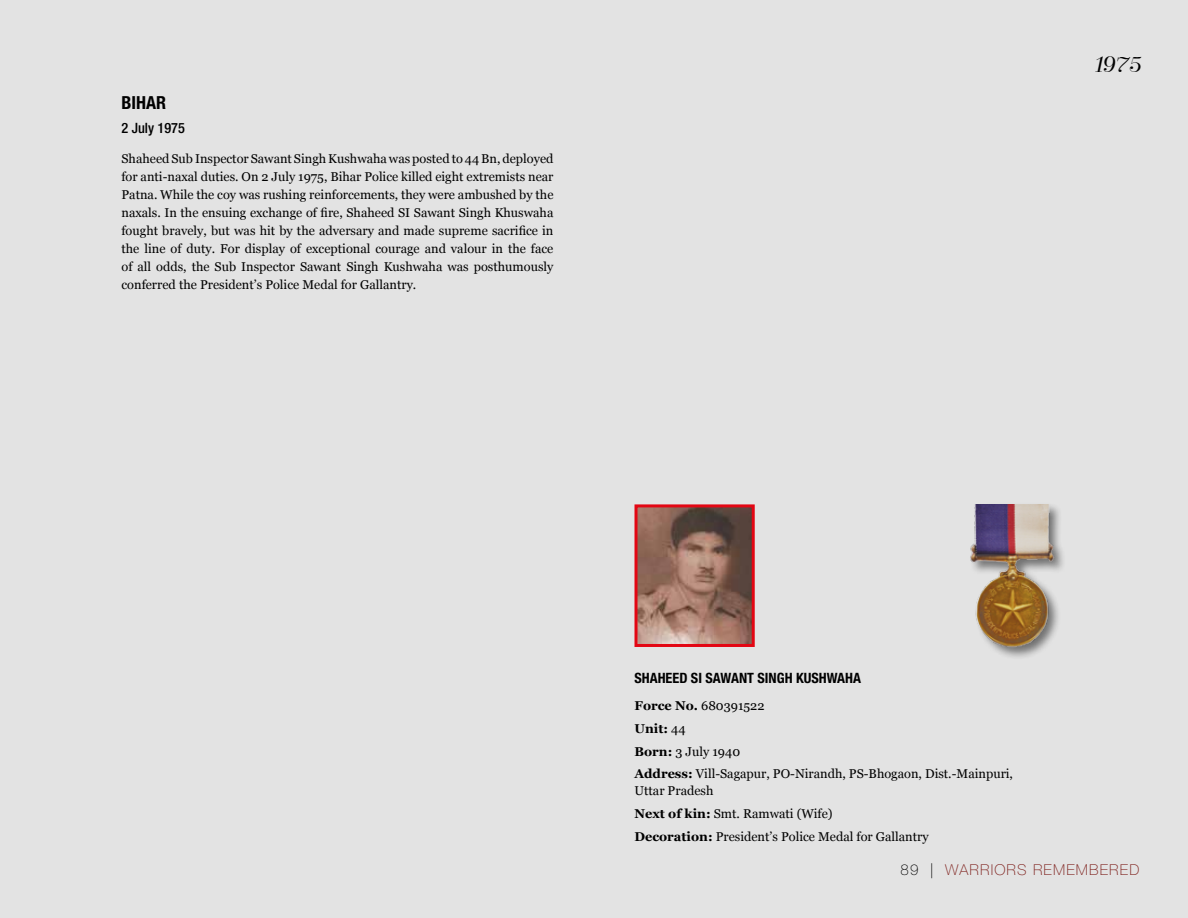
<style>
.page{position:relative;width:1188px;height:918px;background:#e3e3e3}
.page>*{position:absolute;margin:0;border:0;box-sizing:border-box;transform-origin:0 0}
.t1{font:24px "Bellevue";color:#000}
.t2{font:700 condensed 18px "Helvetica Neue LT Std";color:#000}
.t3{font:100 15px "Helvetica Neue LT Std";letter-spacing:.075em;color:#7e1f1b}
.t4{font:700 condensed 14.25px "Helvetica Neue LT Std";color:#000}
.t5{font:500 condensed 14.25px "Helvetica Neue LT Std";color:#000}
.t6{font:12.75px/18px "Georgia";color:#000}
.s1{font-weight:700}
.s2{color:#000}
</style>
<div class="page">
<img style="left:638px;top:508px;width:113px;height:135px">
<div style="left:634px;top:504px;width:121px;height:143px;border:3px solid #e30613"></div>
<img style="left:970px;top:504px;width:93px;height:153px">
<h2 class="t2" style="left:122px;top:92px;width:46px">BIHAR</h2>
<p class="t5" style="left:122px;top:119px;width:65px">2 July 1975</p>
<p class="t6" style="left:122px;top:150px;width:434px;text-align:justify">Shaheed Sub Inspector Sawant Singh Kushwaha was posted to 44 Bn, deployed for anti-naxal duties. On 2 July 1975, Bihar Police killed eight extremists near Patna. While the coy was rushing reinforcements, they were ambushed by the naxals. In the ensuing exchange of fire, Shaheed SI Sawant Singh Khuswaha fought bravely, but was hit by the adversary and made supreme sacrifice in the line of duty. For display of exceptional courage and valour in the face of all odds, the Sub Inspector Sawant Singh Kushwaha was posthumously conferred the President’s Police Medal for Gallantry.</p>
<h1 class="t1" style="left:1091px;top:50px;width:50px">1975</h1>
<p class="t4" style="left:634px;top:669px;width:228px">SHAHEED SI SAWANT SINGH KUSHWAHA</p>
<p class="t6" style="left:634px;top:694px;width:380px;line-height:22.8px"><span class="s1">Force No.</span> 680391522<br><span class="s1">Unit:</span> 44<br><span class="s1">Born:</span> 3 July 1940<br><span class="s1">Address:</span> Vill-Sagapur, PO-Nirandh, PS-Bhogaon, Dist.-Mainpuri,</p>
<p class="t6" style="left:634px;top:779px;width:296px;line-height:22.8px">Uttar Pradesh<br><span class="s1">Next of kin:</span> Smt. Ramwati (Wife)<br><span class="s1">Decoration:</span> President’s Police Medal for Gallantry</p>
<p class="t3" style="left:901px;top:861px;width:240px"><span class="s2">89 |</span> WARRIORS REMEMBERED</p>
</div>
